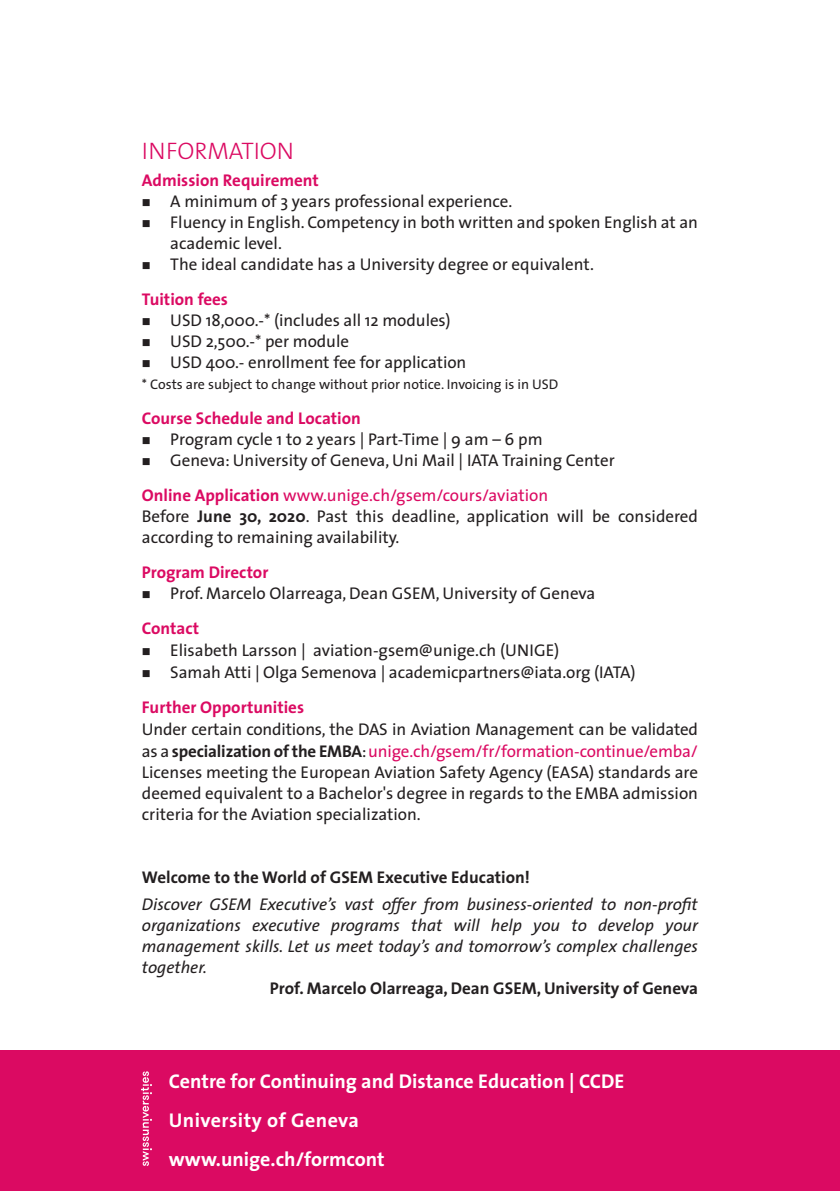
<style>
.page{position:relative;width:840px;height:1191px;background:#fff}
.page>*{position:absolute;margin:0;border:0;box-sizing:border-box;transform-origin:0 0}
.texte{font:300 24px "The Sans";color:#db0a62}
.t1{font:700 20px "The Sans";color:#fff}
.t2{font:700 20px "The Sans";letter-spacing:.025em;color:#fff}
.retrait5{font:17px/21px "The Sans";color:#231f20}
.texte-2{font:17px/21px "The Sans";letter-spacing:-.01em;color:#231f20}
.texte-espace1{font:italic 17px/21px "The Sans";color:#231f20;text-align:justify}
.texte-3{font:700 17px "The Sans";color:#db0a62}
.texte-espace1-2{font:17px "The Sans";color:#231f20}
.texte-4{font:17px "The Sans";color:#db0a62}
.retrait5-2{font:700 17px "The Sans";color:#231f20}
.texte-5{font:700 17px "The Sans";color:#231f20}
.texte-6{font:14px "The Sans";color:#231f20}
.s1{font-family:"The Sans Caps"}
.s2{font-weight:700}
.s3{color:#db0a62}
</style>
<div class="page">
<div style="left:0;top:1050px;width:839px;height:141px;background:#db0a62"></div>
<svg style="left:141px;top:1071px;width:11px;height:95px"></svg>
<p class="texte" style="left:142px;top:131px;width:153px">INFORMATION</p>
<p class="texte-3" style="left:142px;top:166px;width:178px">Admission Requirement</p>
<p class="retrait5" style="left:142px;top:190px;width:372px">■ A minimum of 3 years professional experience.</p>
<p class="retrait5" style="left:170px;top:211px;width:529px;text-indent:-28px">■ Fluency in English. Competency in both written and spoken English at an academic level.</p>
<p class="retrait5" style="left:142px;top:253px;width:453px">■ The ideal candidate has a University degree or equivalent.</p>
<p class="texte-3" style="left:142px;top:285px;width:87px">Tuition fees</p>
<p class="retrait5" style="left:142px;top:309px;width:310px">■ USD 18,000.-* (includes all 12 modules)</p>
<p class="retrait5" style="left:142px;top:330px;width:208px">■ USD 2,500.-* per module</p>
<p class="retrait5" style="left:142px;top:351px;width:326px">■ USD 400.- enrollment fee for application</p>
<p class="texte-6" style="left:142px;top:373px;width:418px">* Costs are subject to change without prior notice. Invoicing is in USD</p>
<p class="texte-3" style="left:142px;top:404px;width:220px">Course Schedule and Location</p>
<p class="retrait5" style="left:142px;top:428px;width:402px">■ Program cycle 1 to 2 years | Part-Time | 9 am – 6 pm</p>
<p class="texte-espace1-2" style="left:142px;top:446px;width:474px">■ Geneva: University of Geneva, Uni Mail | <span class="s1">IATA</span> Training Center</p>
<p class="texte-4" style="left:142px;top:481px;width:408px"><span class="s2">Online Application</span> www.unige.ch/gsem/cours/aviation</p>
<p class="texte-2" style="left:142px;top:505px;width:557px">Before <span class="s2">June 30, 2020</span>. Past this deadline, application will be considered according to remaining availability.</p>
<p class="texte-3" style="left:142px;top:558px;width:128px">Program Director</p>
<p class="retrait5" style="left:142px;top:582px;width:454px">■ Prof. Marcelo Olarreaga, Dean GSEM, University of Geneva</p>
<p class="texte-3" style="left:142px;top:614px;width:59px">Contact</p>
<p class="retrait5" style="left:142px;top:639px;width:419px">■ Elisabeth Larsson | aviation-gsem@unige.ch (UNIGE)</p>
<p class="retrait5" style="left:142px;top:661px;width:495px">■ Samah Atti | Olga Semenova | academicpartners@iata.org (IATA)</p>
<p class="texte-3" style="left:142px;top:693px;width:164px">Further Opportunities</p>
<p class="texte-2" style="left:142px;top:717px;width:557px;line-height:22px">Under certain conditions, the DAS in Aviation Management can be validated as a <span class="s2">specialization of the EMBA</span>: <span class="s3">unige.ch/gsem/fr/formation-continue/emba/</span></p>
<p class="texte-2" style="left:142px;top:761px;width:557px;text-align:justify">Licenses meeting the European Aviation Safety Agency (EASA) standards are deemed equivalent to a Bachelor's degree in regards to the EMBA admission criteria for the Aviation specialization.</p>
<p class="texte-5" style="left:142px;top:863px;width:389px">Welcome to the World of GSEM Executive Education!</p>
<p class="texte-espace1" style="left:142px;top:893px;width:557px">Discover GSEM Executive’s vast offer from business-oriented to non-profit organizations executive programs that will help you to develop your management skills. Let us meet today’s and tomorrow’s complex challenges together.</p>
<p class="retrait5-2" style="left:270px;top:973px;width:429px">Prof. Marcelo Olarreaga, Dean GSEM, University of Geneva</p>
<p class="t1" style="left:169px;top:1064px;width:457px">Centre for Continuing and Distance Education | CCDE</p>
<p class="t2" style="left:169px;top:1103px;width:191px">University of Geneva</p>
<p class="t1" style="left:169px;top:1142px;width:217px">www.unige.ch/formcont</p>
</div>
